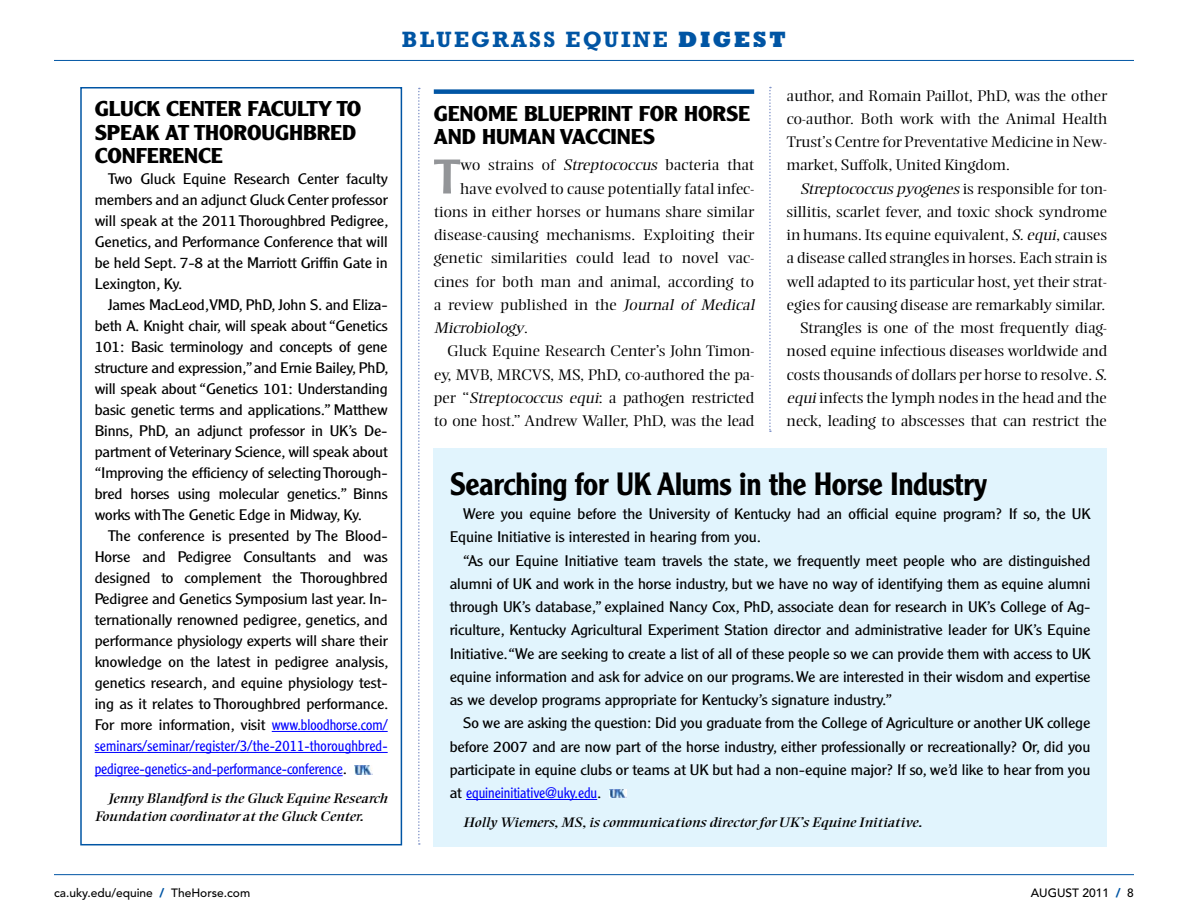
<style>
.page{position:relative;width:1188px;height:918px;background:#fff}
.page>*{position:absolute;margin:0;border:0;box-sizing:border-box;transform-origin:0 0}
.t1{font:47.55px "Clearface Gothic LT Std";color:#939598;scale:1.2 1}
.t2{font:500 31.5px "Clearface Gothic LT Std";letter-spacing:-.015em;color:#000}
.t3{font:700 22.5px "Rockwell Std";letter-spacing:.1em;color:#0055a4}
.t4{font:700 21px/23.2px "Clearface Gothic LT Std";letter-spacing:-.005em;color:#000;scale:1.1 1}
.t5{font:300 15px/21px "Clearface Gothic LT Std";letter-spacing:-.005em;color:#000;text-align:justify;scale:1.2 1}
.t6{font:300 15px/23.2px "Ellington MT Std";letter-spacing:-.005em;color:#000;text-align:justify;scale:1.2 1}
.t7{font:italic 300 15px "Ellington MT Std";letter-spacing:-.005em;color:#000;scale:1.2 1}
.t8{font:300 15px "Clearface Gothic LT Std";letter-spacing:-.005em;color:#00f}
.t9{font:italic 13.5px/18px "Ellington MT Std";letter-spacing:-.005em;color:#000;scale:1.2 1}
.t10{font:500 12px "Avenir LT Std";color:#000}
.s1{font-weight:800}
.s2{color:#00f}
.s3{color:#000}
.s4{font-style:italic}
.s5{font-style:normal}
.s6{font-weight:900;color:#0055a4}
</style>
<div class="page">
<hr style="left:54px;top:874px;width:1080px;height:1px;background:#0055a4">
<svg style="left:418px;top:88px;width:2px;height:757px"></svg>
<hr style="left:54px;top:60px;width:1080px;height:1px;background:#0055a4">
<svg style="left:769px;top:87px;width:2px;height:345px"></svg>
<div style="left:434px;top:89px;width:320px;height:5px;background:#0055a4"></div>
<div style="left:434px;top:449px;width:673px;height:398px;background:#e1f4fd"></div>
<hr style="left:466px;top:799px;width:131px;height:1px;background:#00f">
<img style="left:609px;top:790px;width:18px;height:8px">
<hr style="left:272px;top:731px;width:116px;height:1px;background:#00f">
<hr style="left:95px;top:752px;width:293px;height:1px;background:#00f">
<hr style="left:95px;top:775px;width:248px;height:1px;background:#00f">
<img style="left:355px;top:766px;width:17px;height:8px">
<div style="left:80px;top:87px;width:322px;height:758px;border:2px solid #0055a4"></div>
<h3 class="t3" style="left:402px;top:26px;width:296px">BLUEGRASS EQUINE <span class="s1">digest</span></h3>
<h3 class="t4" style="left:95px;top:98px;width:241px">GLUCK CENTER FACULTY TO<br>SPEAK AT THOROUG</h3>
<h3 class="t4" style="left:289px;top:121px;width:60px">HBRED</h3>
<h3 class="t4" style="left:95px;top:144px;width:118px">CONFERENCE</h3>
<p class="t5" style="left:95px;top:168px;width:246px;text-indent:14px">Two Gluck Equine Research Center faculty members and an adjunct Gluck Center professor will speak at the 2011 Thoroughbred Pedigree, Genetics, and Performance Conference that will be held Sept. 7-8 at the Marriott Griffin Gate in Lexington, Ky.</p>
<p class="t5" style="left:95px;top:294px;width:246px;text-indent:14px">James MacLeod, VMD, PhD, John S. and Eliza&shy;beth A. Knight chair, will speak about “Genetics 101: Basic terminology and concepts of gene structure and expression,” and Ernie Bailey, PhD, will speak about “Genetics 101: Understanding basic genetic terms and applications.” Matthew Binns, PhD, an adjunct professor in UK’s De&shy;partment of Veterinary Science, will speak about “Improving the efficiency of selecting Thorough&shy;bred horses using molecular genetics.” Binns works with The Genetic Edge in Midway, Ky.</p>
<p class="t5" style="left:95px;top:525px;width:246px;text-indent:14px">The conference is presented by The Blood-Horse and Pedigree Consultants and was designed to complement the Thoroughbred Pedigree and Genetics Symposium last year. In&shy;ternationally renowned pedigree, genetics, and performance physiology experts will share their knowledge on the latest in pedigree analysis, genetics research, and equine physiology test&shy;ing as it relates to Thoroughbred performance.<br>For more information, visit <span class="s2">www.bloodhorse.com/ seminars/seminar/register/3/the-2011-thoroughbred-</span></p>
<p class="t8" style="left:95px;top:760px;width:254px">pedigree-genetics-and-performance-conference<span class="s3">.</span></p>
<p class="t9" style="left:95px;top:789px;width:246px;text-indent:13px">Jenny Blandford is the Gluck Equine Research<br>Foundation coordinator at the Gluck Center.</p>
<h3 class="t4" style="left:434px;top:102px;width:241px">GENOME BLUEPRINT FOR HORS</h3>
<h3 class="t4" style="left:738px;top:102px;width:12px">E</h3>
<h3 class="t4" style="left:434px;top:125px;width:59px">AND HUMA</h3>
<h3 class="t4" style="left:541px;top:125px;width:102px">N VACCINES</h3>
<h1 class="t1" style="left:434px;top:147px;width:24px">T</h1>
<p class="t6" style="left:460px;top:154px;width:246px">wo strains of <span class="s4">Streptococcus</span> bacteria that</p>
<p class="t6" style="left:460px;top:177px;width:246px">have evolved to cause potentially fatal infec-</p>
<p class="t6" style="left:434px;top:200px;width:268px">tions in either horses or humans share similar</p>
<p class="t6" style="left:434px;top:223px;width:269px">disease-causing mechanisms. Exploiting their</p>
<p class="t6" style="left:434px;top:247px;width:269px">genetic similarities could lead to novel vac-</p>
<p class="t6" style="left:434px;top:270px;width:269px">cines for both man and animal, according to</p>
<p class="t6" style="left:434px;top:293px;width:271px">a review published in the <span class="s4">Journal of Medical</span></p>
<p class="t7" style="left:434px;top:319px;width:80px">Microbiology<span class="s5">.</span></p>
<p class="t6" style="left:447px;top:340px;width:257px">Gluck Equine Research Center’s John Timon-</p>
<p class="t6" style="left:434px;top:363px;width:268px">ey, MVB, MRCVS, MS, PhD, co-authored the pa-</p>
<p class="t6" style="left:434px;top:386px;width:268px">per “<span class="s4">Streptococcus equi</span>: a pathogen restricted</p>
<p class="t6" style="left:434px;top:409px;width:269px">to one host.” Andrew Waller, PhD, was the lead</p>
<p class="t6" style="left:787px;top:84px;width:269px">author, and Romain Paillot, PhD, was the other co-author. Both work with the Animal Health Trust’s Centre for Preventative Medicine in New&shy;market, Suffolk, United Kingdom.</p>
<p class="t7" style="left:800px;top:180px;width:257px">Streptococcuspyogenes <span class="s5">is responsible for ton-</span></p>
<p class="t6" style="left:787px;top:200px;width:269px">sillitis, scarlet fever, and toxic shock syndrome</p>
<p class="t6" style="left:787px;top:223px;width:268px">in humans. Its equine equivalent, <span class="s4">S.equi</span>, causes</p>
<p class="t6" style="left:787px;top:247px;width:268px">a disease called strangles in horses. Each strain is</p>
<p class="t6" style="left:787px;top:270px;width:268px">well adapted to its particular host, yet their strat-</p>
<p class="t6" style="left:787px;top:293px;width:267px">egies for causing disease are remarkably similar.</p>
<p class="t6" style="left:800px;top:316px;width:257px">Strangles is one of the most frequently diag-</p>
<p class="t6" style="left:787px;top:340px;width:268px">nosed equine infectious diseases worldwide and</p>
<p class="t6" style="left:787px;top:363px;width:271px">costs thousands of dollars per horse to resolve. <span class="s4">S.</span></p>
<p class="t6" style="left:787px;top:386px;width:268px"><span class="s4">equi</span>infects the lymph nodes in the head and the</p>
<p class="t6" style="left:787px;top:409px;width:268px">neck, leading to abscesses that can restrict the</p>
<h2 class="t2" style="left:450px;top:464px;width:539px">Searching for UK Alums in the Horse Industry</h2>
<p class="t5" style="left:450px;top:502px;width:535px;line-height:23.2px;text-indent:14px">Were you equine before the University of Kentucky had an official equine program? If so, the UK<br>Equine Initiative is interested in hearing from you.</p>
<p class="t5" style="left:450px;top:549px;width:536px;line-height:23.2px;text-indent:14px">“As our Equine Initiative team travels the state, we frequently meet people who are distinguished alumni of UK and work in the horse industry, but we have no way of identifying them as equine alumni through UK’s database,” explained Nancy Cox, PhD, associate dean for research in UK’s College of Ag&shy;riculture, Kentucky Agricultural Experiment Station director and administrative leader for UK’s Equine Initiative. “We are seeking to create a list of all of these people so we can provide them with access to UK equine information and ask for advice on our programs. We are interested in their wisdom and expertise as we develop programs appropriate for Kentucky’s signature industry.”</p>
<p class="t5" style="left:450px;top:711px;width:535px;line-height:23.2px;text-indent:14px">So we are asking the question: Did you graduate from the College of Agriculture or another UK college before 2007 and are now part of the horse industry, either professionally or recreationally? Or, did you participate in equine clubs or teams at UK but had a non-equine major? If so, we’d like to hear from you at <span class="s2">equineinitiative@uky.edu</span>.</p>
<p class="t9" style="left:463px;top:813px;width:384px">Holly Wiemers, MS, is communications director for UK’s Equine Initiative.</p>
<p class="t10" style="left:54px;top:886px;width:198px">ca.uky.edu/equine <span class="s6">/</span> TheHorse.com</p>
<p class="t10" style="left:1031px;top:886px;width:105px">AUGUST 2011 <span class="s6">/</span> 8</p>
</div>
